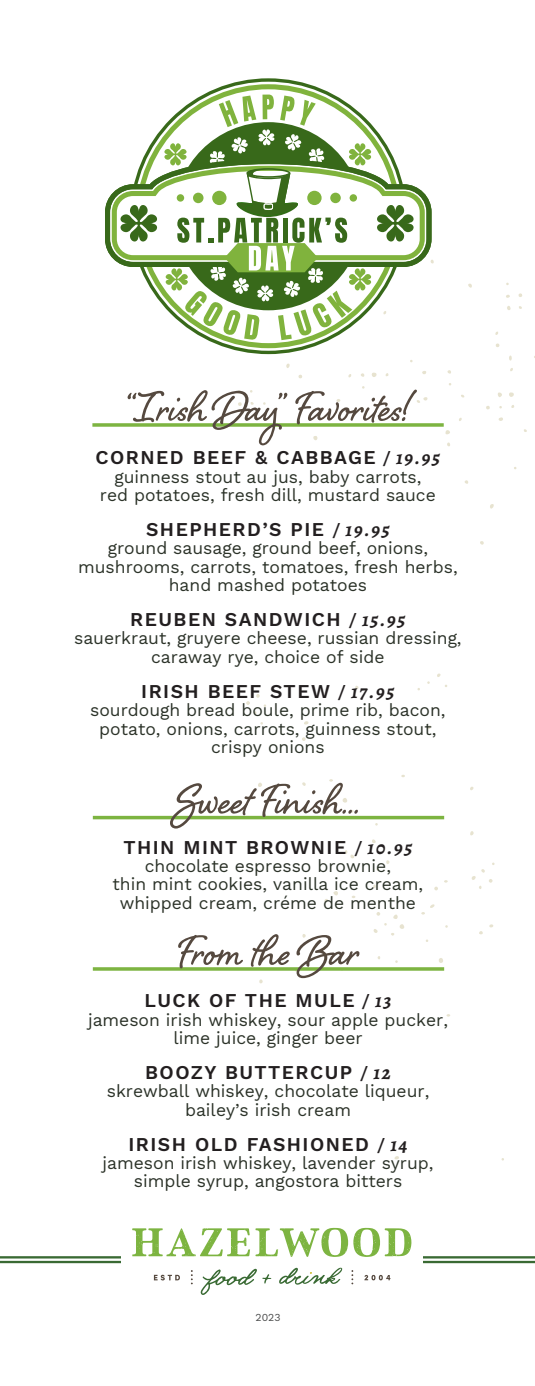
<style>
.page{position:relative;width:535px;height:1386px;background:#fff}
.page>*{position:absolute;margin:0;border:0;box-sizing:border-box;transform-origin:0 0}
.Menu_Section{font:700 54.25px "Shelby";color:#55493f}
.t1{font:19.25px "Work Sans";letter-spacing:.075em;color:#231f20}
.t2{font:17.5px/18.4px "Work Sans";color:#2b3228;text-align:center}
.t3{font:10.5px "Work Sans";color:#494a4a}
.s1{font-family:"Alegreya";font-weight:700;font-style:italic}
</style>
<div class="page">
<svg style="left:479px;top:924px;width:14px;height:10px"></svg>
<svg style="left:470px;top:787px;width:4px;height:4px"></svg>
<svg style="left:471px;top:863px;width:23px;height:26px"></svg>
<svg style="left:470px;top:831px;width:3px;height:5px"></svg>
<svg style="left:439px;top:958px;width:4px;height:5px"></svg>
<svg style="left:434px;top:880px;width:13px;height:10px"></svg>
<svg style="left:427px;top:725px;width:4px;height:4px"></svg>
<svg style="left:421px;top:904px;width:13px;height:11px"></svg>
<svg style="left:394px;top:1156px;width:5px;height:4px"></svg>
<svg style="left:386px;top:860px;width:4px;height:4px"></svg>
<svg style="left:372px;top:839px;width:4px;height:4px"></svg>
<svg style="left:373px;top:912px;width:31px;height:24px"></svg>
<svg style="left:345px;top:850px;width:9px;height:8px"></svg>
<svg style="left:355px;top:685px;width:4px;height:5px"></svg>
<svg style="left:337px;top:789px;width:10px;height:14px"></svg>
<svg style="left:324px;top:891px;width:14px;height:12px"></svg>
<svg style="left:304px;top:721px;width:4px;height:4px"></svg>
<svg style="left:302px;top:934px;width:4px;height:4px"></svg>
<svg style="left:258px;top:782px;width:4px;height:5px"></svg>
<svg style="left:259px;top:979px;width:3px;height:5px"></svg>
<svg style="left:246px;top:694px;width:20px;height:21px"></svg>
<svg style="left:518px;top:293px;width:4px;height:4px"></svg>
<svg style="left:506px;top:294px;width:4px;height:4px"></svg>
<svg style="left:507px;top:306px;width:3px;height:4px"></svg>
<svg style="left:509px;top:392px;width:5px;height:5px"></svg>
<svg style="left:498px;top:392px;width:4px;height:5px"></svg>
<svg style="left:447px;top:370px;width:4px;height:4px"></svg>
<svg style="left:422px;top:371px;width:4px;height:3px"></svg>
<svg style="left:498px;top:417px;width:5px;height:4px"></svg>
<svg style="left:417px;top:397px;width:11px;height:6px"></svg>
<svg style="left:445px;top:430px;width:5px;height:5px"></svg>
<svg style="left:371px;top:372px;width:6px;height:5px"></svg>
<svg style="left:286px;top:363px;width:4px;height:5px"></svg>
<svg style="left:298px;top:374px;width:4px;height:5px"></svg>
<svg style="left:464px;top:480px;width:4px;height:4px"></svg>
<svg style="left:490px;top:504px;width:4px;height:5px"></svg>
<svg style="left:237px;top:390px;width:4px;height:4px"></svg>
<svg style="left:313px;top:436px;width:5px;height:5px"></svg>
<svg style="left:480px;top:541px;width:4px;height:4px"></svg>
<svg style="left:238px;top:402px;width:4px;height:4px"></svg>
<hr style="left:0;top:1256px;width:534px;height:3px;background:#396a33">
<hr style="left:0;top:1261px;width:534px;height:2px;background:#396a33">
<div style="left:121px;top:1231px;width:302px;height:43px;background:#fff"></div>
<svg style="left:154px;top:1275px;width:26px;height:5px"></svg>
<svg style="left:364px;top:1275px;width:26px;height:5px"></svg>
<svg style="left:351px;top:1270px;width:2px;height:14px"></svg>
<svg style="left:279px;top:1268px;width:63px;height:17px"></svg>
<svg style="left:200px;top:1269px;width:71px;height:26px"></svg>
<svg style="left:132px;top:1228px;width:279px;height:29px"></svg>
<svg style="left:228px;top:78px;width:81px;height:276px"></svg>
<svg style="left:203px;top:84px;width:131px;height:264px"></svg>
<svg style="left:105px;top:193px;width:326px;height:69px"></svg>
<svg style="left:112px;top:95px;width:312px;height:245px"></svg>
<svg style="left:92px;top:423px;width:351px;height:4px"></svg>
<hr style="left:93px;top:816px;width:351px;height:3px;background:#7db441">
<svg style="left:93px;top:967px;width:351px;height:4px"></svg>
<p class="Menu_Section" style="left:127px;top:370px;width:283px">“Irish Day” Favorites!</p>
<p class="t1" style="left:96px;top:443px;width:346px">CORNED BEEF &amp; CABBAGE <span class="s1">/ 19.95</span></p>
<p class="t2" style="left:100px;top:467px;width:337px">guinness stout au jus, baby carrots, red potatoes, fresh dill, mustard sauce</p>
<p class="t1" style="left:146px;top:515px;width:245px">SHEPHERD’S PIE <span class="s1">/ 19.95</span></p>
<p class="t2" style="left:78px;top:538px;width:381px">ground sausage, ground beef, onions, mushrooms, carrots, tomatoes, fresh herbs, hand mashed potatoes</p>
<p class="t1" style="left:130px;top:605px;width:276px">REUBEN SANDWICH <span class="s1">/ 15.95</span></p>
<p class="t2" style="left:74px;top:629px;width:389px">sauerkraut, gruyere cheese, russian dressing, caraway rye, choice of side</p>
<p class="t1" style="left:141px;top:677px;width:254px">IRISH BEEF STEW <span class="s1">/ 17.95</span></p>
<p class="t2" style="left:90px;top:700px;width:357px">sourdough bread boule, prime rib, bacon, potato, onions, carrots, guinness stout, crispy onions</p>
<p class="Menu_Section" style="left:177px;top:763px;width:185px">Sweet Finish...</p>
<p class="t1" style="left:123px;top:832px;width:290px">THIN MINT BROWNIE <span class="s1">/ 10.95</span></p>
<p class="t2" style="left:145px;top:856px;width:248px">chocolate espresso brownie,</p>
<p class="t2" style="left:112px;top:874px;width:312px">thin mint cookies, vanilla ice cream, whipped cream, créme de menthe</p>
<p class="Menu_Section" style="left:178px;top:914px;width:182px">From the Bar</p>
<p class="t1" style="left:144px;top:986px;width:248px">LUCK OF THE MULE <span class="s1">/ 13</span></p>
<p class="t2" style="left:88px;top:1010px;width:361px">jameson irish whiskey, sour apple pucker, lime juice, ginger beer</p>
<p class="t1" style="left:145px;top:1058px;width:247px">BOOZY BUTTERCUP <span class="s1">/ 12</span></p>
<p class="t2" style="left:107px;top:1081px;width:324px">skrewball whiskey, chocolate liqueur, bailey’s irish cream</p>
<p class="t1" style="left:128px;top:1130px;width:280px">IRISH OLD FASHIONED <span class="s1">/ 14</span></p>
<p class="t2" style="left:102px;top:1153px;width:332px">jameson irish whiskey, lavender syrup, simple syrup, angostora bitters</p>
<p class="t3" style="left:255px;top:1309px;width:26px">2023</p>
</div>
